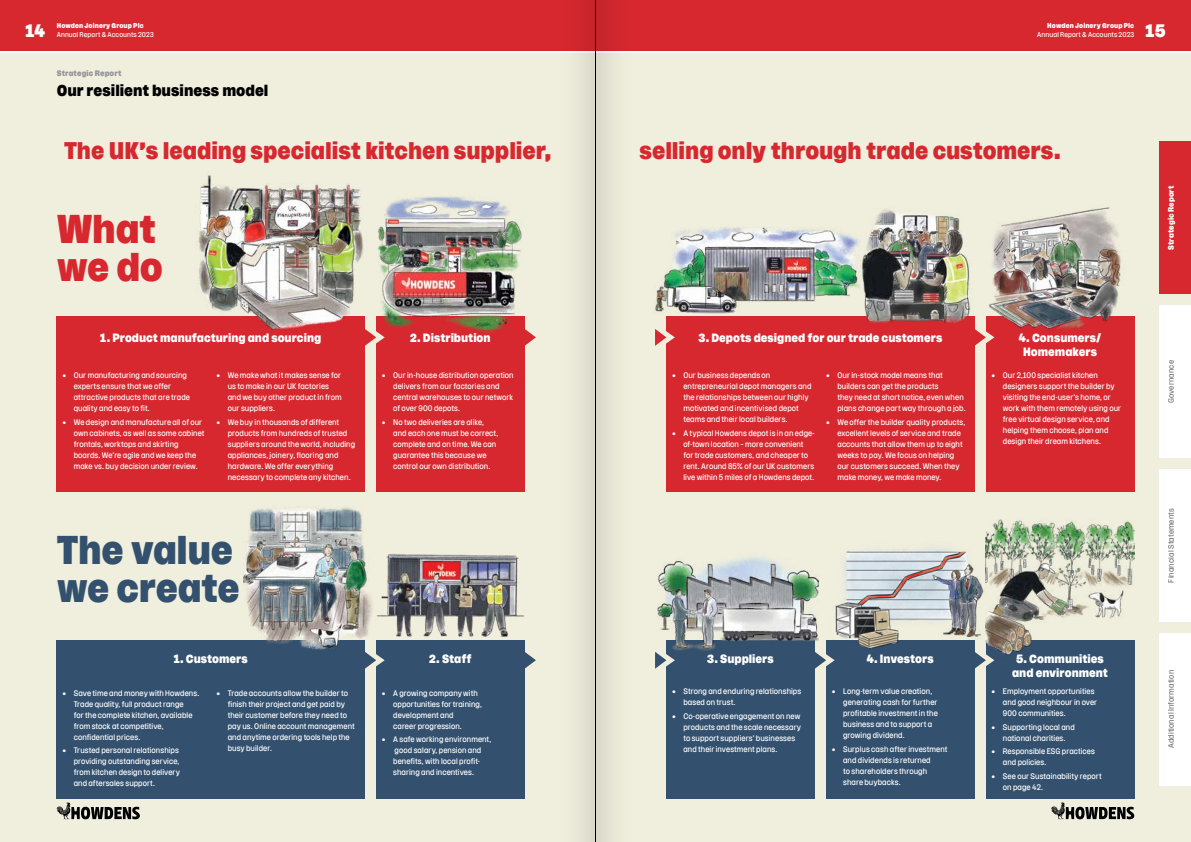
<style>
.page{position:relative;width:1191px;height:842px;background:#fff}
.page>*{position:absolute;margin:0;border:0;box-sizing:border-box;transform-origin:0 0}
.t1{font:900 40px/38px "Rooster 2022";letter-spacing:-.005em;color:#33516e}
.t2{font:900 40px/38px "Rooster 2022";letter-spacing:-.01em;color:#d7282f}
.t3{font:900 24px "Rooster 2022";color:#d7282f}
.t4{font:900 18px "Rooster 2022";color:#fff}
.t5{font:900 16px "Rooster 2022";color:#000}
.t6{font:900 12px/14px "Rooster 2022";color:#fff;text-align:center}
.t7{font:8px/11px "Rooster 2022";letter-spacing:.005em;color:#fff}
.t8{font:8px "Rooster 2022";letter-spacing:.01em;color:#77787b}
.t9{font:900 8px "Rooster 2022";letter-spacing:.015em;color:#939598}
.t10{font:900 8px "Rooster 2022";letter-spacing:.015em;color:#fff}
.t11{font:7px "Rooster 2022";letter-spacing:.015em;color:#fff}
.t12{font:900 7px "Rooster 2022";letter-spacing:.015em;color:#fff}
</style>
<div class="page">
<div style="left:0;top:0;width:1191px;height:51px;background:#d7282f"></div>
<div style="left:0;top:53px;width:1191px;height:789px;background:#f0eedd"></div>
<div style="left:666px;top:640px;width:148px;height:158px;background:#33516e"></div>
<div style="left:986px;top:640px;width:148px;height:158px;background:#33516e"></div>
<div style="left:826px;top:640px;width:148px;height:158px;background:#33516e"></div>
<div style="left:376px;top:640px;width:148px;height:158px;background:#33516e"></div>
<div style="left:57px;top:640px;width:308px;height:158px;background:#33516e"></div>
<div style="left:376px;top:316px;width:148px;height:176px;background:#d7282f"></div>
<div style="left:986px;top:316px;width:148px;height:176px;background:#d7282f"></div>
<div style="left:57px;top:316px;width:308px;height:176px;background:#d7282f"></div>
<div style="left:666px;top:316px;width:308px;height:176px;background:#d7282f"></div>
<img style="left:198px;top:175px;width:166px;height:155px">
<img style="left:378px;top:196px;width:144px;height:137px">
<img style="left:989px;top:207px;width:132px;height:123px">
<img style="left:655px;top:227px;width:203px;height:87px">
<img style="left:858px;top:209px;width:113px;height:114px">
<img style="left:244px;top:507px;width:129px;height:143px">
<img style="left:994px;top:520px;width:140px;height:141px">
<svg style="left:365px;top:329px;width:20px;height:17px"></svg>
<svg style="left:524px;top:329px;width:12px;height:17px"></svg>
<svg style="left:655px;top:329px;width:20px;height:17px"></svg>
<svg style="left:974px;top:329px;width:20px;height:17px"></svg>
<svg style="left:365px;top:652px;width:20px;height:17px"></svg>
<svg style="left:524px;top:652px;width:12px;height:17px"></svg>
<svg style="left:655px;top:652px;width:20px;height:17px"></svg>
<svg style="left:814px;top:657px;width:20px;height:12px"></svg>
<svg style="left:974px;top:657px;width:20px;height:12px"></svg>
<img style="left:658px;top:556px;width:150px;height:95px">
<img style="left:808px;top:519px;width:196px;height:138px">
<img style="left:376px;top:553px;width:148px;height:83px">
<div style="left:1159px;top:142px;width:32px;height:152px;background:#d7282f"></div>
<div style="left:1159px;top:469px;width:32px;height:152px;background:#fff"></div>
<div style="left:1159px;top:633px;width:32px;height:152px;background:#fff"></div>
<div style="left:1159px;top:305px;width:32px;height:153px;background:#fff"></div>
<svg style="left:57px;top:802px;width:83px;height:17px"></svg>
<svg style="left:1051px;top:802px;width:83px;height:17px"></svg>
<svg style="left:595px;top:0;width:16px;height:842px;fill:#dfddcd"></svg>
<div style="left:581px;top:0;width:14px;height:842px;background:#e0dfcf"></div>
<p class="t12" style="left:57px;top:22px;width:88px">Howden Joinery Group Plc</p>
<p class="t11" style="left:57px;top:31px;width:98px">Annual Report &amp; Accounts 2023</p>
<p class="t12" style="left:1047px;top:22px;width:88px">Howden Joinery Group Plc</p>
<h3 class="t4" style="left:25px;top:21px;width:21px">14</h3>
<p class="t11" style="left:1037px;top:31px;width:98px">Annual Report &amp; Accounts 2023</p>
<h3 class="t4" style="left:1145px;top:21px;width:22px">15</h3>
<p class="t9" style="left:57px;top:69px;width:66px">Strategic Report</p>
<h3 class="t5" style="left:57px;top:82px;width:213px">Our resilient business model</h3>
<h2 class="t3" style="left:64px;top:137px;width:489px">The UK’s leading specialist kitchen supplier,</h2>
<h2 class="t3" style="left:639px;top:137px;width:423px">selling only through trade customers.</h2>
<h1 class="t2" style="left:57px;top:210px;width:108px">What we do</h1>
<p class="t10" style="left:1166px;top:250px;width:66px;rotate:-90deg">Strategic Report</p>
<h3 class="t6" style="left:100px;top:330px;width:222px">1. Product manufacturing and sourcing</h3>
<p class="t7" style="left:74px;top:370px;width:118px;text-indent:-11px">• Our manufacturing and sourcing experts ensure that we offer attractive products that are trade quality and easy to fit.</p>
<p class="t7" style="left:74px;top:417px;width:132px;text-indent:-11px">• We design and manufacture all of our own cabinets, as well as some cabinet frontals, worktops and skirting boards. We’re agile and we keep the make vs. buy decision under review.</p>
<p class="t7" style="left:228px;top:370px;width:115px;text-indent:-11px">• We make what it makes sense for us to make in our UK factories and we buy other product in from our suppliers.</p>
<p class="t7" style="left:228px;top:417px;width:129px;text-indent:-11px">• We buy in thousands of different products from hundreds of trusted suppliers around the world, including appliances, joinery, flooring and hardware. We offer everything necessary to complete any kitchen.</p>
<h1 class="t1" style="left:57px;top:531px;width:184px">The value we create</h1>
<h3 class="t6" style="left:174px;top:651px;width:76px">1. Customers</h3>
<p class="t7" style="left:74px;top:687px;width:127px;text-indent:-11px">• Save time and money with Howdens.<br>Trade quality, full product range<br>for the complete kitchen, available from stock at competitive, confidential prices.</p>
<p class="t7" style="left:74px;top:745px;width:108px;text-indent:-11px">• Trusted personal relationships providing outstanding service, from kitchen design to delivery and aftersales support.</p>
<p class="t7" style="left:228px;top:687px;width:129px;text-indent:-11px">• Trade accounts allow the builder to finish their project and get paid by their customer before they need to pay us. Online account management and anytime ordering tools help the busy builder.</p>
<h3 class="t6" style="left:410px;top:330px;width:82px">2. Distribution</h3>
<p class="t7" style="left:393px;top:370px;width:122px;text-indent:-11px">• Our in-house distribution operation delivers from our factories and central warehouses to our network of over 900 depots.</p>
<p class="t7" style="left:393px;top:417px;width:106px;text-indent:-11px">• No two deliveries are alike, and each one must be correct, complete and on time. We can guarantee this because we control our own distribution.</p>
<h3 class="t6" style="left:429px;top:651px;width:44px">2. Staff</h3>
<p class="t7" style="left:393px;top:687px;width:90px;text-indent:-11px">• A growing company with opportunities for training, development and<br>career progression.</p>
<p class="t7" style="left:393px;top:734px;width:100px;text-indent:-11px">• A safe working environment, good salary, pension and benefits, with local profit&shy;sharing and incentives.</p>
<h3 class="t6" style="left:698px;top:330px;width:245px">3. Depots designed for our trade customers</h3>
<p class="t7" style="left:683px;top:370px;width:130px;text-indent:-11px">• Our business depends on entrepreneurial depot managers and the relationships between our highly motivated and incentivised depot teams and their local builders.</p>
<p class="t7" style="left:683px;top:428px;width:133px;text-indent:-11px">• A typical Howdens depot is in an edge&shy;of-town location – more convenient for trade customers, and cheaper to rent. Around 85% of our UK customers live within 5 miles of a Howdens depot.</p>
<p class="t7" style="left:837px;top:370px;width:130px;text-indent:-11px">• Our in-stock model means that builders can get the products<br>they need at short notice, even when plans change part way through a job.</p>
<p class="t7" style="left:837px;top:417px;width:129px;text-indent:-11px">• We offer the builder quality products, excellent levels of service and trade accounts that allow them up to eight weeks to pay. We focus on helping our customers succeed. When they make money, we make money.</p>
<h3 class="t6" style="left:1019px;top:330px;width:84px">4. Consumers/<br>Homemakers</h3>
<p class="t7" style="left:1003px;top:370px;width:120px;text-indent:-11px">• Our 2,100 specialist kitchen designers support the builder by visiting the end-user’s home, or work with them remotely using our free virtual design service, and helping them choose, plan and design their dream kitchens.</p>
<h3 class="t6" style="left:707px;top:651px;width:68px">3. Suppliers</h3>
<p class="t7" style="left:683px;top:685px;width:119px;text-indent:-11px">• Strong and enduring relationships based on trust.</p>
<p class="t7" style="left:683px;top:710px;width:119px;text-indent:-11px">• Co-operative engagement on new products and the scale necessary to support suppliers’ businesses and their investment plans.</p>
<h3 class="t6" style="left:867px;top:651px;width:68px">4. Investors</h3>
<p class="t7" style="left:843px;top:685px;width:96px;text-indent:-11px">• Long-term value creation, generating cash for further profitable investment in the business and to support a growing dividend.</p>
<p class="t7" style="left:843px;top:743px;width:106px;text-indent:-11px">• Surplus cash after investment and dividends is returned<br>to shareholders through share buybacks.</p>
<h3 class="t6" style="left:1012px;top:651px;width:97px">5. Communities and environment</h3>
<p class="t7" style="left:1003px;top:685px;width:96px;text-indent:-11px">• Employment opportunities and good neighbour in over<br>900 communities.</p>
<p class="t7" style="left:991px;top:721px;width:85px;text-align:center">• Supporting local and national charities.</p>
<p class="t7" style="left:1003px;top:746px;width:94px;text-indent:-11px">• Responsible ESG practices and policies.</p>
<p class="t7" style="left:1003px;top:771px;width:100px;text-indent:-11px">• See our Sustainability report on page 42.</p>
<p class="t8" style="left:1166px;top:403px;width:44px;rotate:-90deg">Governance</p>
<p class="t8" style="left:1166px;top:583px;width:76px;rotate:-90deg">Financial Statements</p>
<p class="t8" style="left:1166px;top:748px;width:80px;rotate:-90deg">Additional Information</p>
</div>
